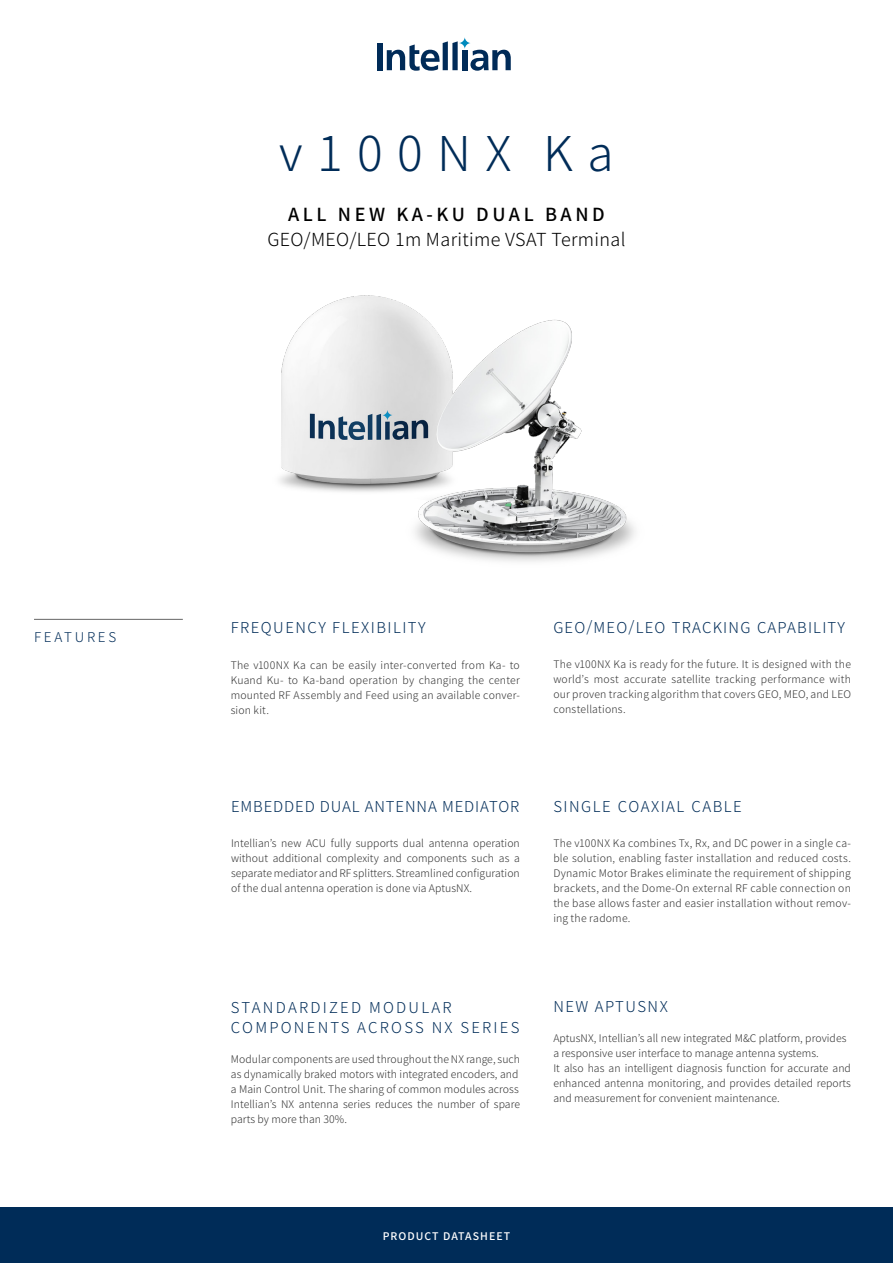
<style>
.page{position:relative;width:893px;height:1263px;background:#fff}
.page>*{position:absolute;margin:0;border:0;box-sizing:border-box;transform-origin:0 0}
.t1{font:300 48px "Noto Sans KR";letter-spacing:.3em;color:#002c58}
.t2{font:300 18px "Noto Sans KR";letter-spacing:.02em;color:#000}
.t3{font:500 18px "Noto Sans KR";letter-spacing:.2em;color:#000}
.t4{font:300 15px "Noto Sans KR";letter-spacing:.1em;color:#002c58}
.t5{font:300 15px/19.5px "Noto Sans KR";letter-spacing:.15em;color:#002c58}
.t6{font:300 15px "Noto Sans KR";letter-spacing:.08em;color:#002c58}
.t7{font:300 15px "Noto Sans KR";letter-spacing:.06em;color:#002c58}
.t8{font:300 13.5px "Noto Sans CJ Kkr";letter-spacing:.2em;color:#002c58}
.t9{font:300 10.5px/15px "Noto Sans KR";letter-spacing:.005em;color:#333;text-align:justify}
.t10{font:500 10.5px "Noto Sans KR";letter-spacing:.1em;color:#fff}
</style>
<div class="page">
<hr style="left:34px;top:619px;width:149px;height:1px;background:#666">
<div style="left:0;top:1208px;width:893px;height:55px;background:#002c58"></div>
<div style="left:377px;top:43px;width:5px;height:27px;background:#002b58"></div>
<svg style="left:387px;top:38px;width:124px;height:33px"></svg>
<img style="left:279px;top:295px;width:357px;height:267px">
<h1 class="t1" style="left:279px;top:126px;width:336px">v100NX Ka</h1>
<h2 class="t3" style="left:288px;top:204px;width:318px">ALL NEW KA-KU DUAL BAND</h2>
<h2 class="t2" style="left:267px;top:229px;width:360px">GEO/MEO/LEO 1m Maritime VSAT Terminal</h2>
<p class="t8" style="left:34px;top:630px;width:84px">FEATURES</p>
<h3 class="t4" style="left:231px;top:619px;width:196px">FREQUENCY FLEXIBILITY</h3>
<p class="t9" style="left:231px;top:657px;width:291px">The v100NX Ka can be easily inter-converted from Ka- to Kuand Ku- to Ka-band operation by changing the center mounted RF Assembly and Feed using an available conver&shy;sion kit.</p>
<h3 class="t6" style="left:553px;top:619px;width:293px">GEO/MEO/LEO TRACKING CAPABILITY</h3>
<p class="t9" style="left:553px;top:656px;width:299px">The v100NX Ka is ready for the future. It is designed with the world’s most accurate satellite tracking performance with our proven tracking algorithm that covers GEO, MEO, and LEO constellations.</p>
<h3 class="t7" style="left:231px;top:798px;width:290px">EMBEDDED DUAL ANTENNA MEDIATOR</h3>
<p class="t9" style="left:231px;top:835px;width:290px">Intellian’s new ACU fully supports dual antenna operation without additional complexity and components such as a separate mediator and RF splitters. Streamlined configuration of the dual antenna operation is done via AptusNX.</p>
<h3 class="t5" style="left:231px;top:998px;width:290px">STANDARDIZED MODULAR<br>COMPONENTS ACROSS NX SERIES</h3>
<p class="t9" style="left:231px;top:1052px;width:291px;text-align:left">Modular components are used throughout the NX range, such as dynamically braked motors with integrated encoders, and a Main Control Unit. The sharing of common modules across Intellian’s NX antenna series reduces the number of spare parts by more than 30%.</p>
<h3 class="t4" style="left:553px;top:798px;width:190px">SINGLE COAXIAL CABLE</h3>
<p class="t9" style="left:553px;top:835px;width:299px">The v100NX Ka combines Tx, Rx, and DC power in a single ca&shy;ble solution, enabling faster installation and reduced costs.<br>Dynamic Motor Brakes eliminate the requirement of shipping brackets, and the Dome-On external RF cable connection on the base allows faster and easier installation without remov&shy;ing the radome.</p>
<h3 class="t4" style="left:553px;top:998px;width:116px">NEW APTUSNX</h3>
<p class="t9" style="left:553px;top:1031px;width:299px;text-align:left">AptusNX, Intellian’s all new integrated M&amp;C platform, provides a responsive user interface to manage antenna systems.<br>It also has an intelligent diagnosis function for accurate and enhanced antenna monitoring, and provides detailed reports and measurement for convenient maintenance.</p>
<p class="t10" style="left:383px;top:1230px;width:129px">PRODUCT DATASHEET</p>
</div>
